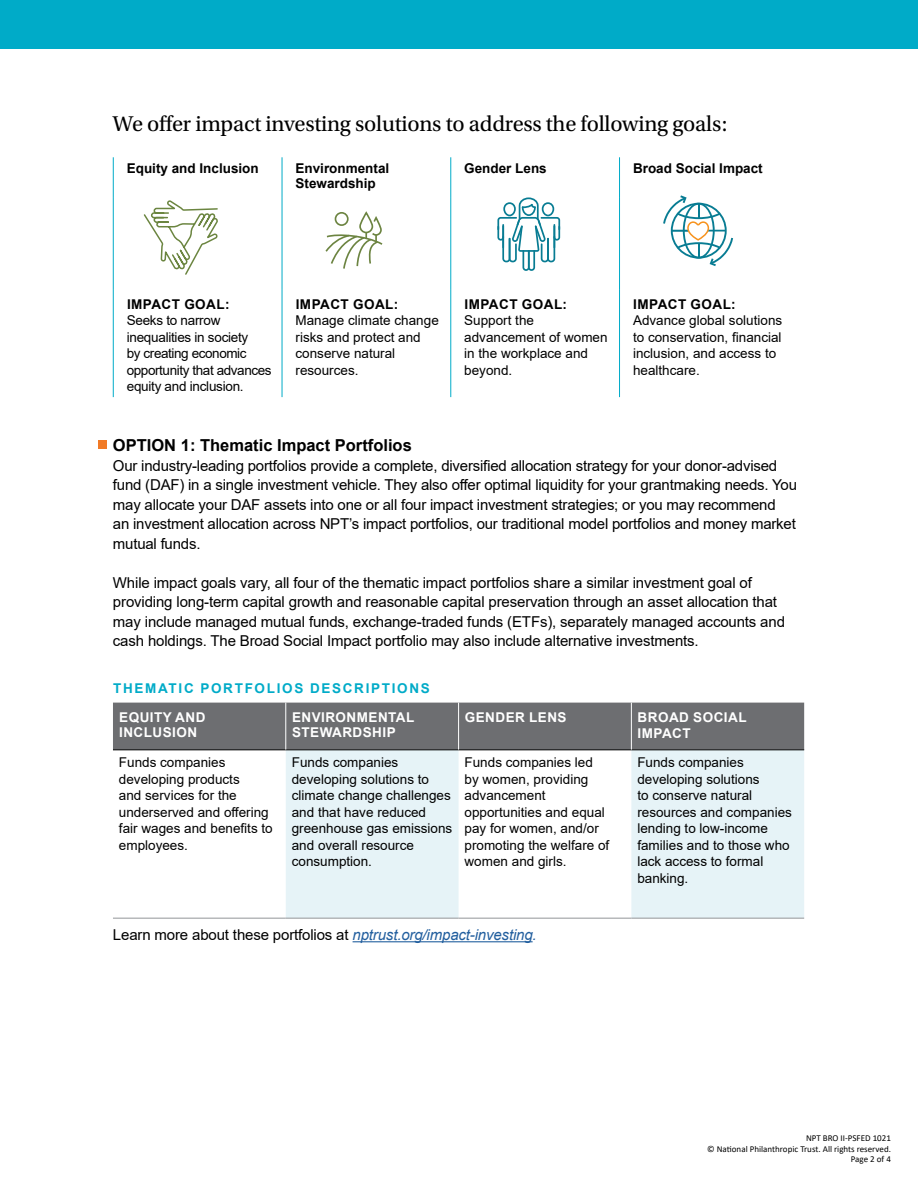
<style>
.page{position:relative;width:918px;height:1188px;background:#fff}
.page>*{position:absolute;margin:0;border:0;box-sizing:border-box;transform-origin:0 0}
.t1{font:22.5px "Utopia Std";letter-spacing:-.01em;color:#000}
.t2{font:700 16.5px "Arial";color:#000}
.t3{font:15px/19.5px "Arial";letter-spacing:-.01em;color:#000}
.t4{font:13.5px/16.5px "Arial";color:#000}
.t5{font:13.5px/16.5px "Arial";letter-spacing:-.02em;color:#000}
.t6{font:700 13.5px/15px "Arial";color:#000}
.t7{font:700 13.5px/15px "Arial";letter-spacing:.035em;color:#fff}
.t8{font:700 13.5px "Arial";letter-spacing:.035em;color:#000}
.t9{font:700 13.5px "Arial";letter-spacing:.125em;color:#00abc8}
.t10{font:9px/10.5px "Calibri";color:#000;text-align:right}
.s1{font-style:italic;color:#215e9e}
</style>
<div class="page">
<hr style="left:353px;top:941px;width:180px;height:1px;background:#215e9e">
<hr style="left:113px;top:157px;width:1px;height:40px;background:#00abc8">
<hr style="left:282px;top:157px;width:1px;height:40px;background:#00abc8">
<hr style="left:450px;top:157px;width:1px;height:40px;background:#00abc8">
<hr style="left:619px;top:157px;width:1px;height:40px;background:#00abc8">
<hr style="left:113px;top:197px;width:1px;height:92px;background:#00abc8">
<hr style="left:282px;top:197px;width:1px;height:92px;background:#00abc8">
<hr style="left:450px;top:197px;width:1px;height:92px;background:#00abc8">
<hr style="left:619px;top:197px;width:1px;height:92px;background:#00abc8">
<hr style="left:113px;top:289px;width:1px;height:108px;background:#00abc8">
<hr style="left:282px;top:289px;width:1px;height:108px;background:#00abc8">
<hr style="left:450px;top:289px;width:1px;height:108px;background:#00abc8">
<hr style="left:619px;top:289px;width:1px;height:108px;background:#00abc8">
<div style="left:113px;top:703px;width:691px;height:47px;background:#6d6e71"></div>
<svg style="left:286px;top:751px;width:518px;height:167px;fill:#e6f3f7"></svg>
<hr style="left:113px;top:750px;width:173px;height:1px;background:#000">
<hr style="left:286px;top:750px;width:173px;height:1px;background:#000">
<hr style="left:459px;top:750px;width:172px;height:1px;background:#000">
<hr style="left:631px;top:750px;width:173px;height:1px;background:#000">
<hr style="left:113px;top:918px;width:173px;height:1px;background:#939598">
<hr style="left:286px;top:918px;width:173px;height:1px;background:#939598">
<hr style="left:459px;top:918px;width:172px;height:1px;background:#939598">
<hr style="left:631px;top:918px;width:173px;height:1px;background:#939598">
<hr style="left:458px;top:703px;width:1px;height:47px;background:#fff">
<hr style="left:631px;top:703px;width:1px;height:47px;background:#fff">
<hr style="left:285px;top:703px;width:1px;height:47px;background:#fff">
<div style="left:0;top:0;width:918px;height:49px;background:#00abc8"></div>
<div style="left:359px;top:212px;width:14px;height:21px;border:2px solid #6c8441;border-radius:6px"></div>
<svg style="left:325px;top:218px;width:58px;height:51px"></svg>
<div style="left:335px;top:212px;width:14px;height:14px;border:2px solid #6c8441;border-radius:50%"></div>
<svg style="left:497px;top:197px;width:63px;height:74px"></svg>
<svg style="left:663px;top:195px;width:70px;height:71px"></svg>
<div style="left:98px;top:440px;width:8px;height:9px;background:#f17a26"></div>
<svg style="left:143px;top:200px;width:75px;height:75px"></svg>
<h1 class="t1" style="left:113px;top:112px;width:616px">We offer impact investing solutions to address the following goals:</h1>
<p class="t6" style="left:127px;top:161px;width:134px">Equity and Inclusion</p>
<p class="t6" style="left:296px;top:161px;width:95px">Environmental<br>Stewardship</p>
<p class="t6" style="left:464px;top:161px;width:84px">Gender Lens</p>
<p class="t6" style="left:633px;top:161px;width:131px">Broad Social Impact</p>
<p class="t8" style="left:127px;top:294px;width:104px">IMPACT GOAL:</p>
<p class="t5" style="left:127px;top:312px;width:146px">Seeks to narrow inequalities in society<br>by creating economic opportunity that advances equity and inclusion.</p>
<p class="t8" style="left:296px;top:294px;width:104px">IMPACT GOAL:</p>
<p class="t4" style="left:296px;top:312px;width:145px">Manage climate change risks and protect and conserve natural resources.</p>
<p class="t8" style="left:465px;top:294px;width:104px">IMPACT GOAL:</p>
<p class="t4" style="left:464px;top:312px;width:145px">Support the advancement of women in the workplace and beyond.</p>
<p class="t8" style="left:633px;top:294px;width:104px">IMPACT GOAL:</p>
<p class="t4" style="left:633px;top:312px;width:151px">Advance global solutions to conservation, financial inclusion, and access to healthcare.</p>
<p class="t2" style="left:113px;top:434px;width:300px">OPTION 1: Thematic Impact Portfolios</p>
<p class="t3" style="left:113px;top:455px;width:686px">Our industry-leading portfolios provide a complete, diversified allocation strategy for your donor-advised fund (DAF) in a single investment vehicle. They also offer optimal liquidity for your grantmaking needs. You may allocate your DAF assets into one or all four impact investment strategies; or you may recommend<br>an investment allocation across NPT’s impact portfolios, our traditional model portfolios and money market mutual funds.</p>
<p class="t3" style="left:113px;top:572px;width:674px">While impact goals vary, all four of the thematic impact portfolios share a similar investment goal of providing long-term capital growth and reasonable capital preservation through an asset allocation that may include managed mutual funds, exchange-traded funds (ETFs), separately managed accounts and cash holdings. The Broad Social Impact portfolio may also include alternative investments.</p>
<p class="t9" style="left:113px;top:679px;width:318px">THEMATIC PORTFOLIOS DESCRIPTIONS</p>
<p class="t7" style="left:119px;top:710px;width:88px">EQUITY AND<br>INCLUSION</p>
<p class="t7" style="left:292px;top:710px;width:124px">ENVIRONMENTAL<br>STEWARDSHIP</p>
<p class="t7" style="left:465px;top:710px;width:103px">GENDER LENS</p>
<p class="t7" style="left:638px;top:709px;width:110px;line-height:16.2px">BROAD SOCIAL<br>IMPACT</p>
<p class="t4" style="left:119px;top:754px;width:155px">Funds companies developing products<br>and services for the underserved and offering fair wages and benefits to employees.</p>
<p class="t4" style="left:292px;top:754px;width:162px">Funds companies developing solutions to climate change challenges and that have reduced greenhouse gas emissions and overall resource consumption.</p>
<p class="t4" style="left:465px;top:754px;width:146px">Funds companies led by women, providing advancement opportunities and equal pay for women, and/or promoting the welfare of women and girls.</p>
<p class="t4" style="left:637px;top:754px;width:156px">Funds companies developing solutions<br>to conserve natural resources and companies lending to low-income families and to those who lack access to formal banking.</p>
<p class="t3" style="left:113px;top:925px;width:425px">Learn more about these portfolios at <span class="s1">nptrust.org/impact-investing.</span></p>
<p class="t10" style="left:707px;top:1133px;width:185px">NPT BRO II-PSFED 1021<br>© National Philanthropic Trust. All rights reserved.<br>Page 2 of 4</p>
</div>
